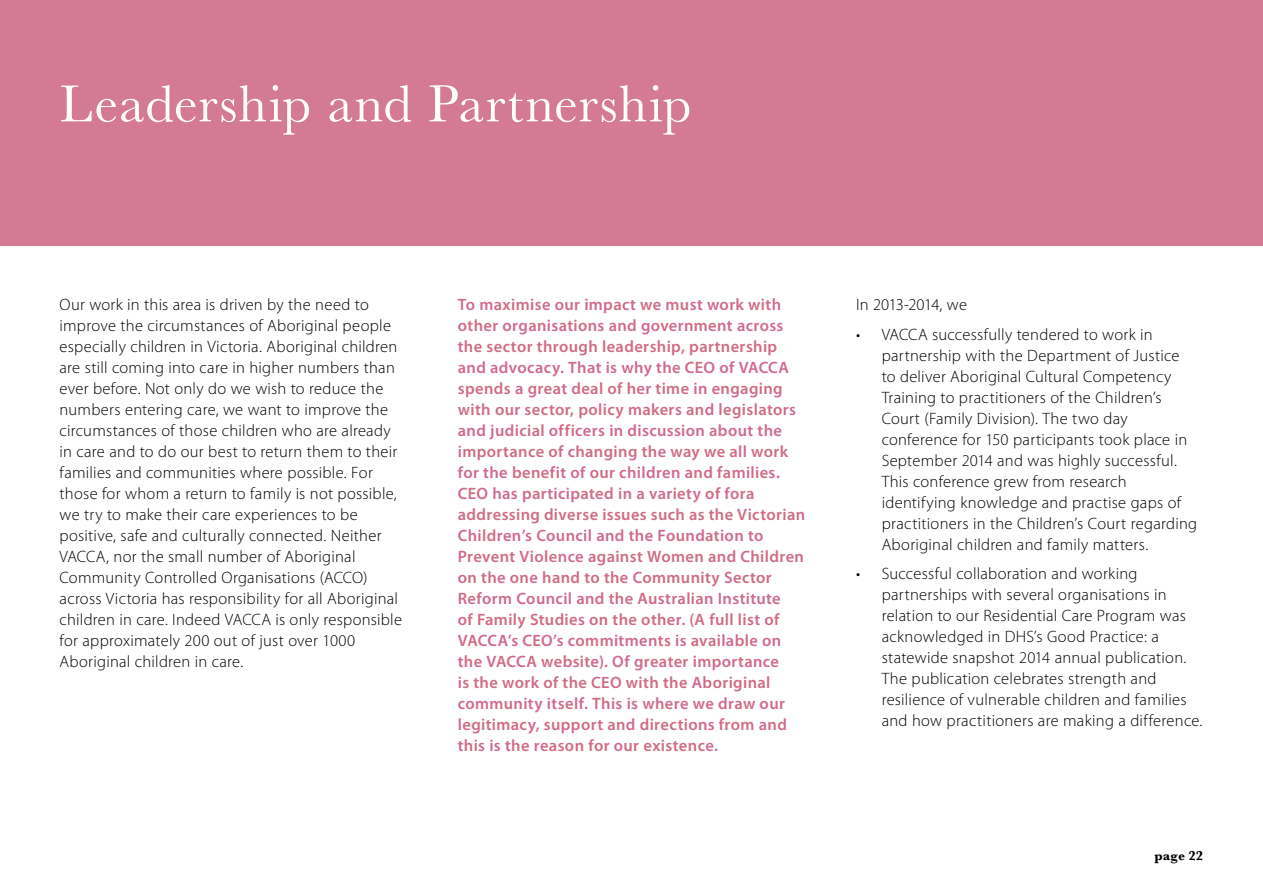
<style>
.page{position:relative;width:1263px;height:893px;background:#fff}
.page>*{position:absolute;margin:0;border:0;box-sizing:border-box;transform-origin:0 0}
.t1{font:54px "Baskerville";letter-spacing:.02em;color:#fff}
.t2{font:300 16.5px/21px "Myriad Pro";letter-spacing:.015em;color:#000}
.t3{font:600 16.5px/21px "Myriad Pro";letter-spacing:.02em;color:#d06b88}
.t4{font:300 16.5px "Myriad Pro";letter-spacing:-.015em;color:#000}
.t5{font:700 13.5px "Baskerville";letter-spacing:.01em;color:#000}
</style>
<div class="page">
<div style="left:0;top:0;width:1263px;height:246px;background:#d47a94"></div>
<h1 class="t1" style="left:60px;top:69px;width:633px">Leadership and Partnership</h1>
<p class="t2" style="left:60px;top:294px;width:344px">Our work in this area is driven by the need to improve the circumstances of Aboriginal people especially children in Victoria. Aboriginal children are still coming into care in higher numbers than ever before. Not only do we wish to reduce the numbers entering care, we want to improve the circumstances of those children who are already in care and to do our best to return them to their families and communities where possible. For those for whom a return to family is not possible, we try to make their care experiences to be positive, safe and culturally connected. Neither VACCA, nor the small number of Aboriginal Community Controlled Organisations (ACCO) across Victoria has responsibility for all Aboriginal children in care. Indeed VACCA is only responsible for approximately 200 out of just over 1000<br>Aboriginal children in care.</p>
<p class="t3" style="left:458px;top:294px;width:349px">To maximise our impact we must work with other organisations and government across the sector through leadership, partnership and advocacy. That is why the CEO of VACCA spends a great deal of her time in engaging with our sector, policy makers and legislators and judicial officers in discussion about the importance of changing the way we all work for the benefit of our children and families.<br>CEO has participated in a variety of fora addressing diverse issues such as the Victorian Children’s Council and the Foundation to Prevent Violence against Women and Children on the one hand to the Community Sector Reform Council and the Australian Institute<br>of Family Studies on the other. (A full list of VACCA’s CEO’s commitments is available on the VACCA website). Of greater importance<br>is the work of the CEO with the Aboriginal community itself. This is where we draw our legitimacy, support and directions from and this is the reason for our existence.</p>
<p class="t4" style="left:856px;top:296px;width:112px">In 2013-2014, we</p>
<p class="t2" style="left:882px;top:324px;width:317px;text-indent:-26px">• VACCA successfully tendered to work in partnership with the Department of Justice to deliver Aboriginal Cultural Competency Training to practitioners of the Children’s Court (Family Division). The two day conference for 150 participants took place in September 2014 and was highly successful.<br>This conference grew from research identifying knowledge and practise gaps of practitioners in the Children’s Court regarding Aboriginal children and family matters.</p>
<p class="t2" style="left:882px;top:564px;width:322px;text-indent:-26px">• Successful collaboration and working partnerships with several organisations in relation to our Residential Care Program was acknowledged in DHS’s Good Practice: a statewide snapshot 2014 annual publication.<br>The publication celebrates strength and resilience of vulnerable children and families and how practitioners are making a difference.</p>
<p class="t5" style="left:1154px;top:846px;width:50px">page 22</p>
</div>
